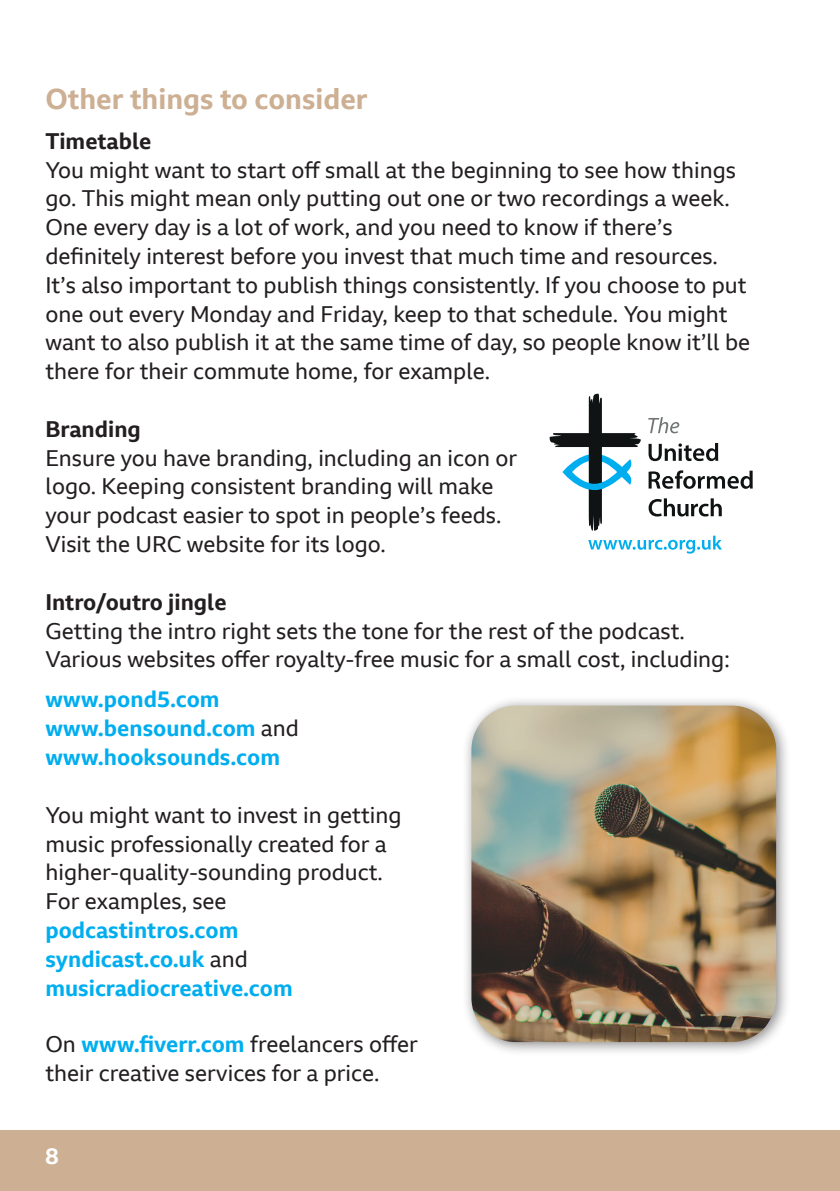
<style>
.page{position:relative;width:840px;height:1191px;background:#fff}
.page>*{position:absolute;margin:0;border:0;box-sizing:border-box;transform-origin:0 0}
.t1{font:700 28px "BBC Reith Sans";color:#cdb093}
.t2{font:22px/28.8px "BBC Reith Sans";color:#231f20}
.t3{font:700 22px/28.8px "BBC Reith Sans";color:#00aeef}
.t4{font:700 22px "BBC Reith Sans";color:#231f20}
.t5{font:700 22px "BBC Reith Sans";color:#fff}
.s1{font-weight:400;color:#231f20}
.s2{font-weight:700;color:#00aeef}
</style>
<div class="page">
<div style="left:0;top:1130px;width:839px;height:61px;background:#cdb093"></div>
<svg style="left:549px;top:393px;width:203px;height:160px"></svg>
<div style="left:462px;top:696px;width:328px;height:361px;background:#231f20;opacity:.52"></div>
<img style="left:471px;top:705px;width:304px;height:337px">
<p class="t1" style="left:45px;top:81px;width:323px">Other things to consider</p>
<p class="t4" style="left:45px;top:127px;width:107px">Timetable</p>
<p class="t2" style="left:45px;top:155px;width:705px">You might want to start off small at the beginning to see how things go. This might mean only putting out one or two recordings a week.<br>One every day is a lot of work, and you need to know if there’s definitely interest before you invest that much time and resources.<br>It’s also important to publish things consistently. If you choose to put one out every Monday and Friday, keep to that schedule. You might want to also publish it at the same time of day, so people know it’ll be there for their commute home, for example.</p>
<p class="t4" style="left:45px;top:415px;width:97px">Branding</p>
<p class="t2" style="left:45px;top:443px;width:473px">Ensure you have branding, including an icon or logo. Keeping consistent branding will make your podcast easier to spot in people’s feeds.<br>Visit the URC website for its logo.</p>
<p class="t4" style="left:45px;top:588px;width:183px">Intro/outro jingle</p>
<p class="t2" style="left:45px;top:616px;width:685px">Getting the intro right sets the tone for the rest of the podcast.<br>Various websites offer royalty-free music for a small cost, including:</p>
<p class="t3" style="left:45px;top:685px;width:255px">www.pond5.com www.bensound.com <span class="s1">and </span>www.hooksounds.com</p>
<p class="t2" style="left:45px;top:800px;width:357px">You might want to invest in getting music professionally created for a higher-quality-sounding product.<br>For examples, see</p>
<p class="t3" style="left:45px;top:915px;width:249px">podcastintros.com syndicast.co.uk <span class="s1">and </span>musicradiocreative.com</p>
<p class="t2" style="left:45px;top:1029px;width:374px">On <span class="s2">www.fiverr.com</span> freelancers offer their creative services for a price.</p>
<p class="t5" style="left:45px;top:1142px;width:15px">8</p>
</div>
